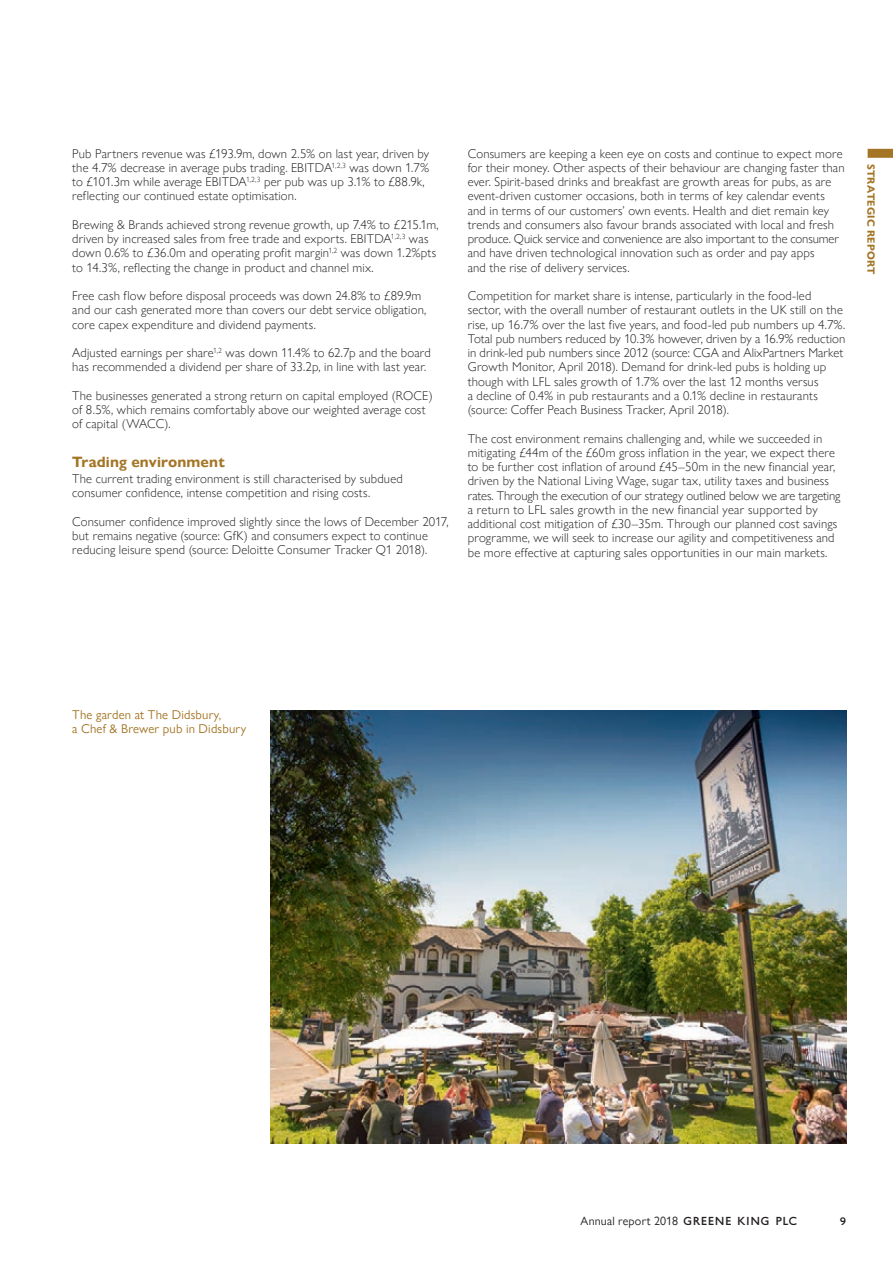
<style>
.page{position:relative;width:893px;height:1263px;background:#fff}
.page>*{position:absolute;margin:0;border:0;box-sizing:border-box;transform-origin:0 0}
.Dir_Notes_Subhd_1{font:700 15px "Gill Sans Nova";letter-spacing:.01em;color:#a37525}
.Body_Text{font:300 12.75px/14.2px "Gill Sans Nova";letter-spacing:.015em;color:#231f20}
.Image_Caption{font:12.75px/14.2px "Gill Sans Nova";letter-spacing:.015em;color:#a37525}
.t1{font:12px "Gill Sans Nova";letter-spacing:.015em;color:#231f20}
.t2{font:12px "Greene King Beta";color:#231f20}
.t3{font:700 10.5px "Gill Sans Nova";letter-spacing:.025em;color:#a37525}
.s1{font-family:"Greene King Beta Three";font-size:12.75px}
</style>
<div class="page">
<div style="left:868px;top:149px;width:25px;height:9px;background:#a37525"></div>
<img style="left:270px;top:710px;width:576px;height:434px">
<p class="Body_Text" style="left:72px;top:146px;width:358px">Pub Partners revenue was £193.9m, down 2.5% on last year, driven by the 4.7% decrease in average pubs trading. EBITDA<sup>1,2,3</sup> was down 1.7% to £101.3m while average EBITDA<sup>1,2,3</sup> per pub was up 3.1% to £88.9k, reflecting our continued estate optimisation.</p>
<p class="Body_Text" style="left:72px;top:217px;width:368px">Brewing &amp; Brands achieved strong revenue growth, up 7.4% to £215.1m, driven by increased sales from free trade and exports. EBITDA<sup>1,2,3</sup> was down 0.6% to £36.0m and operating profit margin<sup>1,2</sup> was down 1.2%pts to 14.3%, reflecting the change in product and channel mix.</p>
<p class="Body_Text" style="left:72px;top:288px;width:356px">Free cash flow before disposal proceeds was down 24.8% to £89.9m and our cash generated more than covers our debt service obligation, core capex expenditure and dividend payments.</p>
<p class="Body_Text" style="left:72px;top:345px;width:360px">Adjusted earnings per share<sup>1,2</sup> was down 11.4% to 62.7p and the board has recommended a dividend per share of 33.2p, in line with last year.</p>
<p class="Body_Text" style="left:72px;top:388px;width:362px">The businesses generated a strong return on capital employed (ROCE) of 8.5%, which remains comfortably above our weighted average cost of capital (WACC).</p>
<p class="Dir_Notes_Subhd_1" style="left:72px;top:452px;width:154px">Trading environment</p>
<p class="Body_Text" style="left:72px;top:471px;width:332px">The current trading environment is still characterised by subdued consumer confidence, intense competition and rising costs.</p>
<p class="Body_Text" style="left:72px;top:514px;width:378px">Consumer confidence improved slightly since the lows of December 2017, but remains negative (source: GfK) and consumers expect to continue reducing leisure spend (source: Deloitte Consumer Tracker Q1 2018).</p>
<p class="Body_Text" style="left:468px;top:146px;width:378px">Consumers are keeping a keen eye on costs and continue to expect more for their money. Other aspects of their behaviour are changing faster than ever. Spirit-based drinks and breakfast are growth areas for pubs, as are event-driven customer occasions, both in terms of key calendar events and in terms of our customers’ own events. Health and diet remain key trends and consumers also favour brands associated with local and fresh produce. Quick service and convenience are also important to the consumer and have driven technological innovation such as order and pay apps<br>and the rise of delivery services.</p>
<p class="Body_Text" style="left:468px;top:288px;width:379px">Competition for market share is intense, particularly in the food-led sector, with the overall number of restaurant outlets in the UK still on the rise, up 16.7% over the last five years, and food-led pub numbers up 4.7%.<br>Total pub numbers reduced by 10.3% however, driven by a 16.9% reduction in drink-led pub numbers since 2012 (source: CGA and AlixPartners Market Growth Monitor, April 2018). Demand for drink-led pubs is holding up though with LFL sales growth of 1.7% over the last 12 months versus<br>a decline of 0.4% in pub restaurants and a 0.1% decline in restaurants (source: Coffer Peach Business Tracker, April 2018).</p>
<p class="Body_Text" style="left:468px;top:431px;width:374px">The cost environment remains challenging and, while we succeeded in mitigating £44m of the £60m gross inflation in the year, we expect there to be further cost inflation of around £45–50m in the new financial year, driven by the National Living Wage, sugar tax, utility taxes and business rates. Through the execution of our strategy outlined below we are targeting a return to LFL sales growth in the new financial year supported by additional cost mitigation of £30–35m. Through our planned cost savings programme, we will seek to increase our agility and competitiveness and be more effective at capturing sales opportunities in our main markets.</p>
<p class="t3" style="left:877px;top:164px;width:113px;rotate:90deg">STRATEGIC REPORT</p>
<p class="Image_Caption" style="left:72px;top:707px;width:175px">The garden at The Didsbury,<br>a Chef &amp; Brewer pub in Didsbury</p>
<p class="t1" style="left:581px;top:1214px;width:218px">Annual report 2018 <span class="s1">GREENE KING PLC</span></p>
<p class="t2" style="left:840px;top:1215px;width:8px">9</p>
</div>
